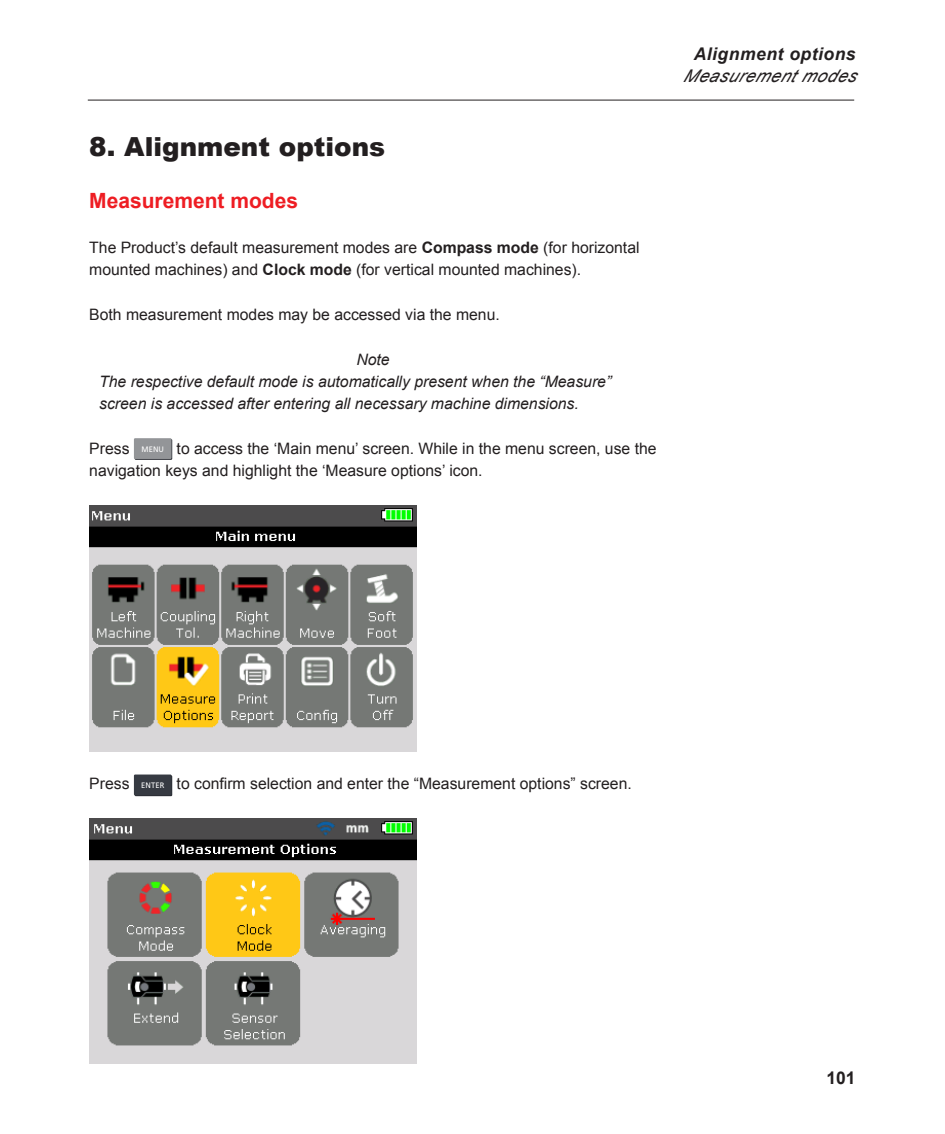
<style>
.page{position:relative;width:945px;height:1134px;background:#fff}
.page>*{position:absolute;margin:0;border:0;box-sizing:border-box;transform-origin:0 0}
.t1{font:900 26.25px "Arial";color:#231f20}
.t2{font:700 21px "Arial";color:#ee1d23}
.t3{font:italic 700 17.5px "Arial";letter-spacing:.03em;color:#231f20}
.t4{font:italic 17.5px "Arial";color:#231f20}
.t5{font:700 17.5px "Arial";color:#231f20}
.t6{font:15.75px/22.4px "Arial";color:#231f20}
.t7{font:italic 15.75px/22.4px "Arial";color:#231f20}
.s1{font-weight:700}
.s2{font-family:"Frutiger";font-size:7.88px;color:#fff}
</style>
<div class="page">
<hr style="left:88px;top:100px;width:766px;height:1px;background:#231f20">
<div style="left:135px;top:439px;width:37px;height:21px;background:#484a50"></div>
<div style="left:134px;top:438px;width:38px;height:21px;background:#939598"></div>
<div style="left:135px;top:775px;width:37px;height:21px;background:#282b32"></div>
<div style="left:134px;top:775px;width:38px;height:20px;background:#363a42"></div>
<img style="left:89px;top:506px;width:328px;height:246px">
<img style="left:89px;top:819px;width:328px;height:245px">
<h1 class="t1" style="left:89px;top:128px;width:298px">8. Alignment options</h1>
<h2 class="t2" style="left:89px;top:186px;width:210px">Measurement modes</h2>
<p class="t6" style="left:89px;top:236px;width:552px">The Product’s default measurement modes are <span class="s1">Compass mode</span> (for horizontal mounted machines) and <span class="s1">Clock mode</span> (for vertical mounted machines).</p>
<p class="t6" style="left:89px;top:303px;width:412px">Both measurement modes may be accessed via the menu.</p>
<p class="t7" style="left:99px;top:348px;width:514px;text-indent:257px">Note<br>The respective default mode is automatically present when the “Measure” screen is accessed after entering all necessary machine dimensions.</p>
<p class="t6" style="left:89px;top:437px;width:569px">Press <span class="s2">MENU</span> to access the ‘Main menu’ screen. While in the menu screen, use the navigation keys and highlight the ‘Measure options’ icon.</p>
<p class="t3" style="left:694px;top:42px;width:164px">Alignment options</p>
<p class="t4" style="left:683px;top:64px;width:183px">Measurementmodes</p>
<p class="t6" style="left:89px;top:772px;width:544px">Press <span class="s2">ENTER</span> to confirm selection and enter the “Measurement options” screen.</p>
<p class="t5" style="left:827px;top:1066px;width:31px">101</p>
</div>
